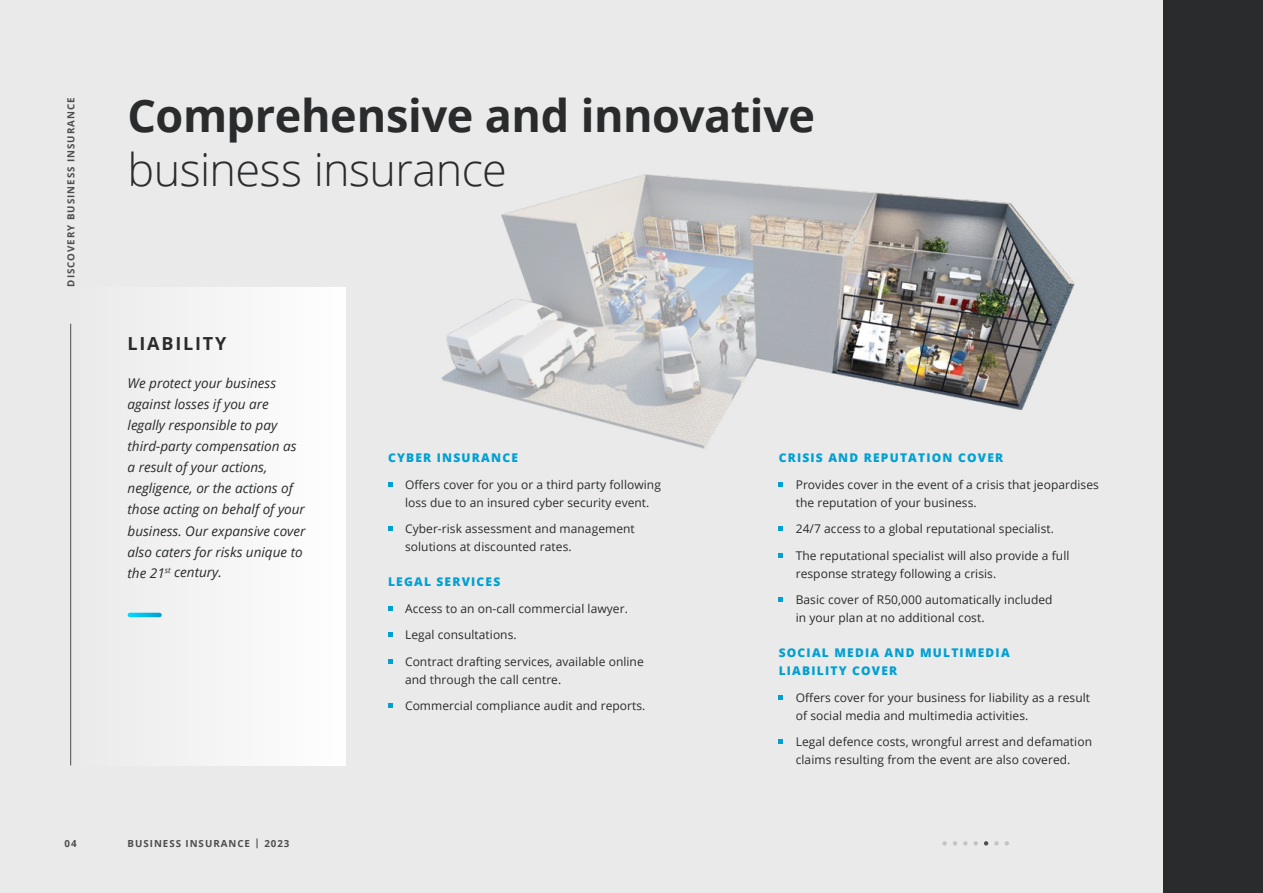
<style>
.page{position:relative;width:1263px;height:893px;background:#fff}
.page>*{position:absolute;margin:0;border:0;box-sizing:border-box;transform-origin:0 0}
.t1{font:700 45px "Open Sans";letter-spacing:-.01em;color:#292b2c}
.t2{font:300 45px "Open Sans";letter-spacing:-.015em;color:#292b2c}
.t3{font:700 18px "Open Sans";letter-spacing:.1em;color:#292b2c}
.t4{font:italic 13.5px/21px "Open Sans";color:#292b2c}
.t5{font:12px/18px "Open Sans";letter-spacing:.005em;color:#292b2c}
.t6{font:800 12px/18px "Open Sans";letter-spacing:.1em;color:#00a0d2}
.t7{font:700 9.75px "Open Sans";letter-spacing:.1em;color:#4d4d4f}
</style>
<div class="page">
<div style="left:0;top:0;width:1165px;height:893px;background:#eaeaea"></div>
<div style="left:72px;top:287px;width:273px;height:478px;background:#f4f4f4"></div>
<svg style="left:388px;top:482px;width:4px;height:4px"></svg>
<svg style="left:388px;top:527px;width:4px;height:4px"></svg>
<svg style="left:388px;top:606px;width:4px;height:4px"></svg>
<svg style="left:388px;top:633px;width:4px;height:4px"></svg>
<svg style="left:388px;top:659px;width:4px;height:4px"></svg>
<svg style="left:388px;top:704px;width:4px;height:4px"></svg>
<svg style="left:779px;top:482px;width:4px;height:4px"></svg>
<svg style="left:779px;top:527px;width:4px;height:4px"></svg>
<svg style="left:779px;top:553px;width:4px;height:4px"></svg>
<svg style="left:779px;top:598px;width:4px;height:4px"></svg>
<svg style="left:779px;top:695px;width:4px;height:4px"></svg>
<svg style="left:779px;top:740px;width:4px;height:4px"></svg>
<img style="left:441px;top:174px;width:634px;height:275px">
<svg style="left:130px;top:613px;width:30px;height:4px"></svg>
<hr style="left:70px;top:324px;width:1px;height:441px;background:#4d4d4f">
<div style="left:1163px;top:0;width:100px;height:893px;background:#292b2c"></div>
<svg style="left:963px;top:841px;width:4px;height:4px"></svg>
<svg style="left:994px;top:841px;width:5px;height:4px"></svg>
<svg style="left:973px;top:841px;width:5px;height:4px"></svg>
<svg style="left:984px;top:841px;width:4px;height:4px"></svg>
<svg style="left:942px;top:841px;width:5px;height:4px"></svg>
<svg style="left:1005px;top:841px;width:4px;height:4px"></svg>
<svg style="left:953px;top:841px;width:4px;height:4px"></svg>
<p class="t7" style="left:64px;top:287px;width:190px;rotate:-90deg">DISCOVERY BUSINESS INSURANCE</p>
<h1 class="t1" style="left:128px;top:84px;width:689px">Comprehensive and innovative</h1>
<h1 class="t2" style="left:128px;top:139px;width:381px">business insurance</h1>
<h2 class="t3" style="left:128px;top:331px;width:100px">LIABILITY</h2>
<p class="t4" style="left:128px;top:373px;width:179px">We protect your business against losses if you are legally responsible to pay third-party compensation as a result of your actions, negligence, or the actions of those acting on behalf of your business. Our expansive cover also caters for risks unique to the 21<sup>st</sup> century.</p>
<p class="t6" style="left:388px;top:448px;width:131px">CYBER INSURANCE</p>
<p class="t5" style="left:405px;top:475px;width:257px">Offers cover for you or a third party following loss due to an insured cyber security event.</p>
<p class="t5" style="left:405px;top:519px;width:231px">Cyber-risk assessment and management solutions at discounted rates.</p>
<p class="t6" style="left:388px;top:572px;width:114px">LEGAL SERVICES</p>
<p class="t5" style="left:405px;top:599px;width:224px">Access to an on-call commercial lawyer.</p>
<p class="t5" style="left:405px;top:625px;width:113px">Legal consultations.</p>
<p class="t5" style="left:405px;top:652px;width:240px">Contract drafting services, available online and through the call centre.</p>
<p class="t5" style="left:405px;top:696px;width:242px">Commercial compliance audit and reports.</p>
<p class="t6" style="left:779px;top:448px;width:226px">CRISIS AND REPUTATION COVER</p>
<p class="t5" style="left:796px;top:475px;width:305px">Provides cover in the event of a crisis that jeopardises the reputation of your business.</p>
<p class="t5" style="left:796px;top:519px;width:260px">24/7 access to a global reputational specialist.</p>
<p class="t5" style="left:796px;top:546px;width:275px">The reputational specialist will also provide a full response strategy following a crisis.</p>
<p class="t5" style="left:796px;top:590px;width:258px">Basic cover of R50,000 automatically included in your plan at no additional cost.</p>
<p class="t6" style="left:779px;top:643px;width:232px">SOCIAL MEDIA AND MULTIMEDIA<br>LIABILITY COVER</p>
<p class="t5" style="left:796px;top:688px;width:296px">Offers cover for your business for liability as a result of social media and multimedia activities.</p>
<p class="t5" style="left:796px;top:732px;width:298px">Legal defence costs, wrongful arrest and defamation claims resulting from the event are also covered.</p>
<p class="t7" style="left:65px;top:837px;width:14px">04</p>
<p class="t7" style="left:128px;top:837px;width:163px">BUSINESS INSURANCE | 2023</p>
</div>
